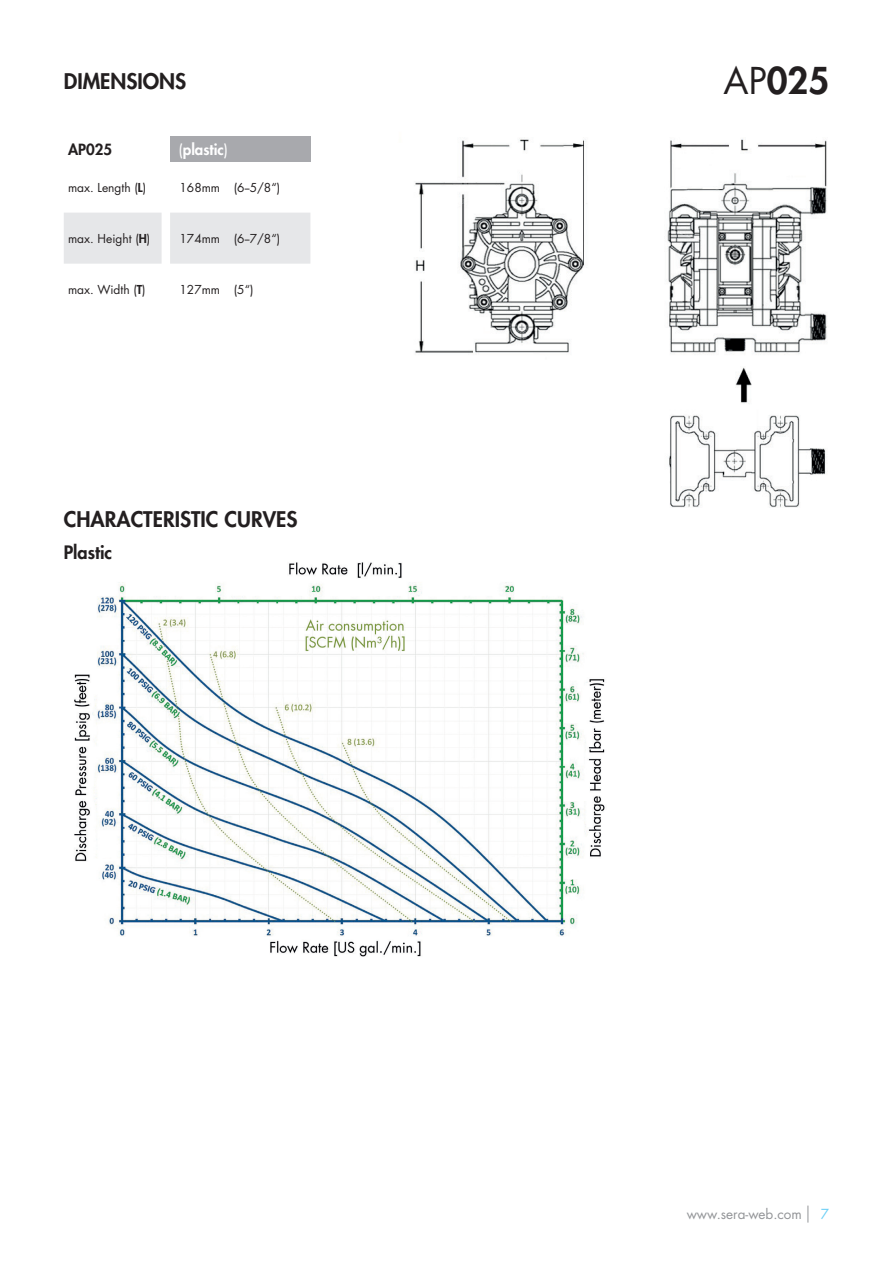
<style>
.page{position:relative;width:893px;height:1263px;background:#fff}
.page>*{position:absolute;margin:0;border:0;box-sizing:border-box;transform-origin:0 0}
.t1{font:800 36px "Futura";color:#231f20}
.t2{font:800 21px "Futura";color:#231f20}
.t3{font:800 18px "Futura";color:#231f20}
.t4{font:800 15px "Futura";color:#fff}
.t5{font:800 15px "Futura";color:#231f20}
.t6{font:13.5px "Futura";color:#939598}
.t7{font:13.5px "Futura";color:#6bcff6}
.t8{font:12px "Futura";color:#231f20}
.s1{font-weight:400}
.s2{font-weight:800}
</style>
<div class="page">
<svg style="left:807px;top:1205px;width:1px;height:17px"></svg>
<img style="left:414px;top:139px;width:413px;height:369px">
<img style="left:74px;top:562px;width:531px;height:395px">
<div style="left:170px;top:136px;width:140px;height:26px;background:#a8a9ad"></div>
<div style="left:64px;top:213px;width:246px;height:51px;background:#e6e7e9"></div>
<h2 class="t2" style="left:64px;top:67px;width:124px">DIMENSIONS</h2>
<h1 class="t1" style="left:723px;top:56px;width:107px"><span class="s1">AP</span>025</h1>
<p class="t5" style="left:68px;top:139px;width:46px">AP025</p>
<p class="t4" style="left:179px;top:139px;width:51px"><span class="s1">(</span>plastic<span class="s1">)</span></p>
<p class="t8" style="left:68px;top:179px;width:80px">max. Length (<span class="s2">L</span>)</p>
<p class="t8" style="left:180px;top:179px;width:102px">168mm (6--5/8“)</p>
<p class="t8" style="left:68px;top:230px;width:84px">max. Height (<span class="s2">H</span>)</p>
<p class="t8" style="left:180px;top:230px;width:102px">174mm (6--7/8“)</p>
<p class="t8" style="left:68px;top:281px;width:79px">max. Width (<span class="s2">T</span>)</p>
<p class="t8" style="left:180px;top:281px;width:76px">127mm (5“)</p>
<h2 class="t2" style="left:64px;top:505px;width:235px">CHARACTERISTIC CURVES</h2>
<h3 class="t3" style="left:64px;top:540px;width:50px">Plastic</h3>
<p class="t6" style="left:687px;top:1205px;width:117px">www.sera-web.com</p>
<p class="t7" style="left:821px;top:1205px;width:10px">7</p>
</div>
